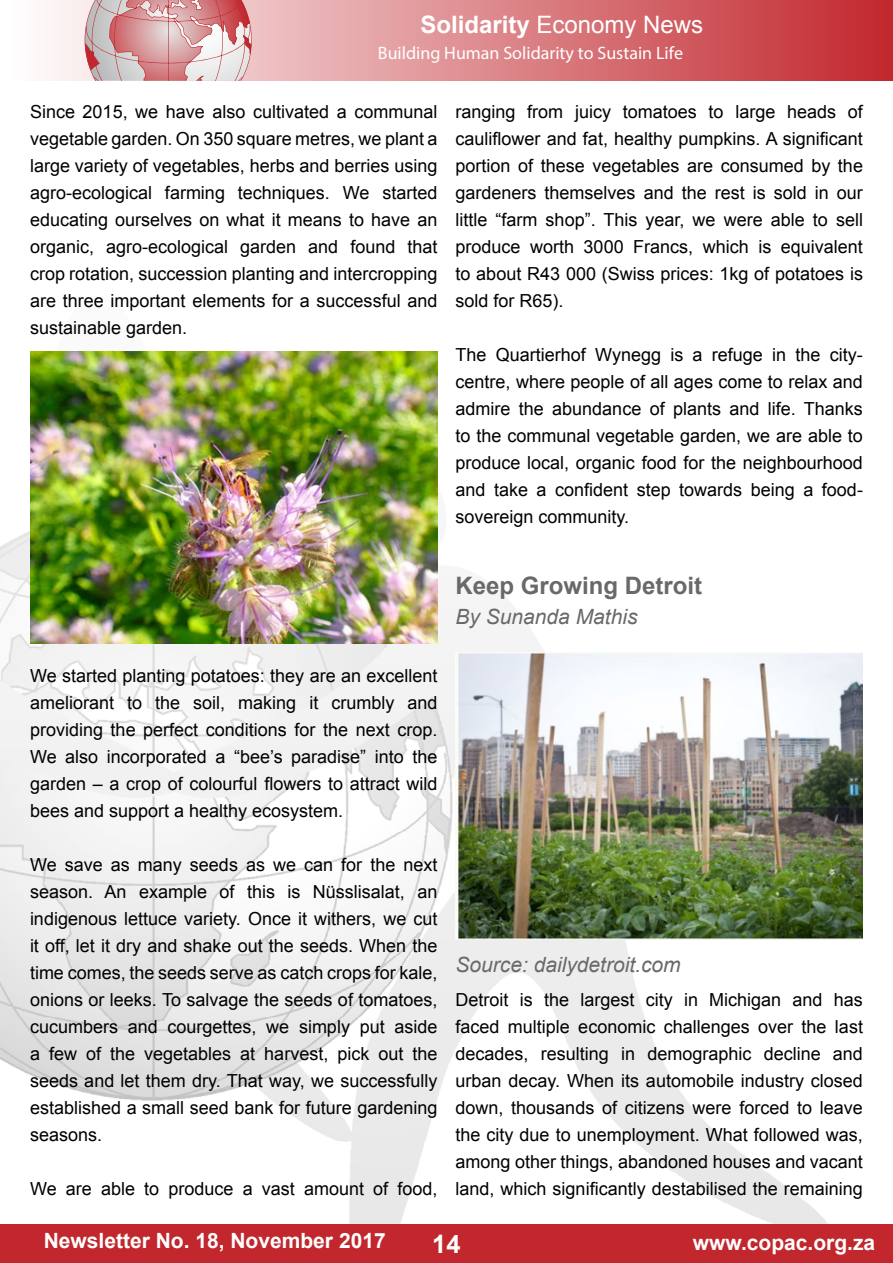
<style>
.page{position:relative;width:893px;height:1263px;background:#fff}
.page>*{position:absolute;margin:0;border:0;box-sizing:border-box;transform-origin:0 0}
.t1{font:700 25.5px "Arial";color:#fff}
.t2{font:24px "Arial";color:#fff}
.t3{font:700 24px "Arial";color:#696969}
.t4{font:700 21px "Arial";color:#fff}
.t5{font:italic 21px "Arial";color:#696969}
.t6{font:18px/27px "Arial";color:#000;text-align:justify}
.t7{font:18px "Myriad Pro";color:#fff}
.s1{font-weight:700}
</style>
<div class="page">
<img style="left:0;top:351px;width:828px;height:873px">
<div style="left:0;top:1224px;width:893px;height:39px;background:#c1272d"></div>
<img style="left:53px;top:0;width:840px;height:81px">
<svg style="left:85px;top:0;width:167px;height:81px"></svg>
<img style="left:30px;top:352px;width:407px;height:291px">
<img style="left:455px;top:652px;width:408px;height:288px">
<h2 class="t2" style="left:420px;top:9px;width:284px"><span class="s1">Solidarity</span> Economy News</h2>
<p class="t7" style="left:378px;top:42px;width:307px">Building Human Solidarity to Sustain Life</p>
<p class="t6" style="left:30px;top:98px;width:409px">Since 2015, we have also cultivated a communal vegetable garden. On 350 square metres, we plant a large variety of vegetables, herbs and berries using agro-ecological farming techniques. We started educating ourselves on what it means to have an organic, agro-ecological garden and found that crop rotation, succession planting and intercropping are three important elements for a successful and sustainable garden.</p>
<p class="t6" style="left:455px;top:98px;width:409px">ranging from juicy tomatoes to large heads of cauliflower and fat, healthy pumpkins. A significant portion of these vegetables are consumed by the gardeners themselves and the rest is sold in our little “farm shop”. This year, we were able to sell produce worth 3000 Francs, which is equivalent to about R43 000 (Swiss prices: 1kg of potatoes is sold for R65).</p>
<p class="t6" style="left:455px;top:341px;width:409px">The Quartierhof Wynegg is a refuge in the city&shy;centre, where people of all ages come to relax and admire the abundance of plants and life. Thanks to the communal vegetable garden, we are able to produce local, organic food for the neighbourhood and take a confident step towards being a food&shy;sovereign community.</p>
<p class="t6" style="left:30px;top:662px;width:409px">We started planting potatoes: they are an excellent ameliorant to the soil, making it crumbly and providing the perfect conditions for the next crop.<br>We also incorporated a “bee’s paradise” into the garden – a crop of colourful flowers to attract wild bees and support a healthy ecosystem.</p>
<p class="t6" style="left:30px;top:851px;width:409px">We save as many seeds as we can for the next season. An example of this is Nüsslisalat, an indigenous lettuce variety. Once it withers, we cut it off, let it dry and shake out the seeds. When the time comes, the seeds serve as catch crops for kale, onions or leeks. To salvage the seeds of tomatoes, cucumbers and courgettes, we simply put aside a few of the vegetables at harvest, pick out the seeds and let them dry. That way, we successfully established a small seed bank for future gardening seasons.</p>
<p class="t6" style="left:30px;top:1175px;width:409px">We are able to produce a vast amount of food,</p>
<h2 class="t3" style="left:455px;top:570px;width:248px">Keep Growing Detroit</h2>
<p class="t5" style="left:455px;top:603px;width:184px">By Sunanda Mathis</p>
<p class="t5" style="left:455px;top:951px;width:227px">Source: dailydetroit.com</p>
<p class="t6" style="left:455px;top:986px;width:409px">Detroit is the largest city in Michigan and has faced multiple economic challenges over the last decades, resulting in demographic decline and urban decay. When its automobile industry closed down, thousands of citizens were forced to leave the city due to unemployment. What followed was, among other things, abandoned houses and vacant land, which significantly destabilised the remaining</p>
<p class="t4" style="left:44px;top:1227px;width:343px">Newsletter No. 18, November 2017</p>
<h1 class="t1" style="left:432px;top:1227px;width:30px">14</h1>
<p class="t4" style="left:693px;top:1229px;width:184px">www.copac.org.za</p>
</div>
